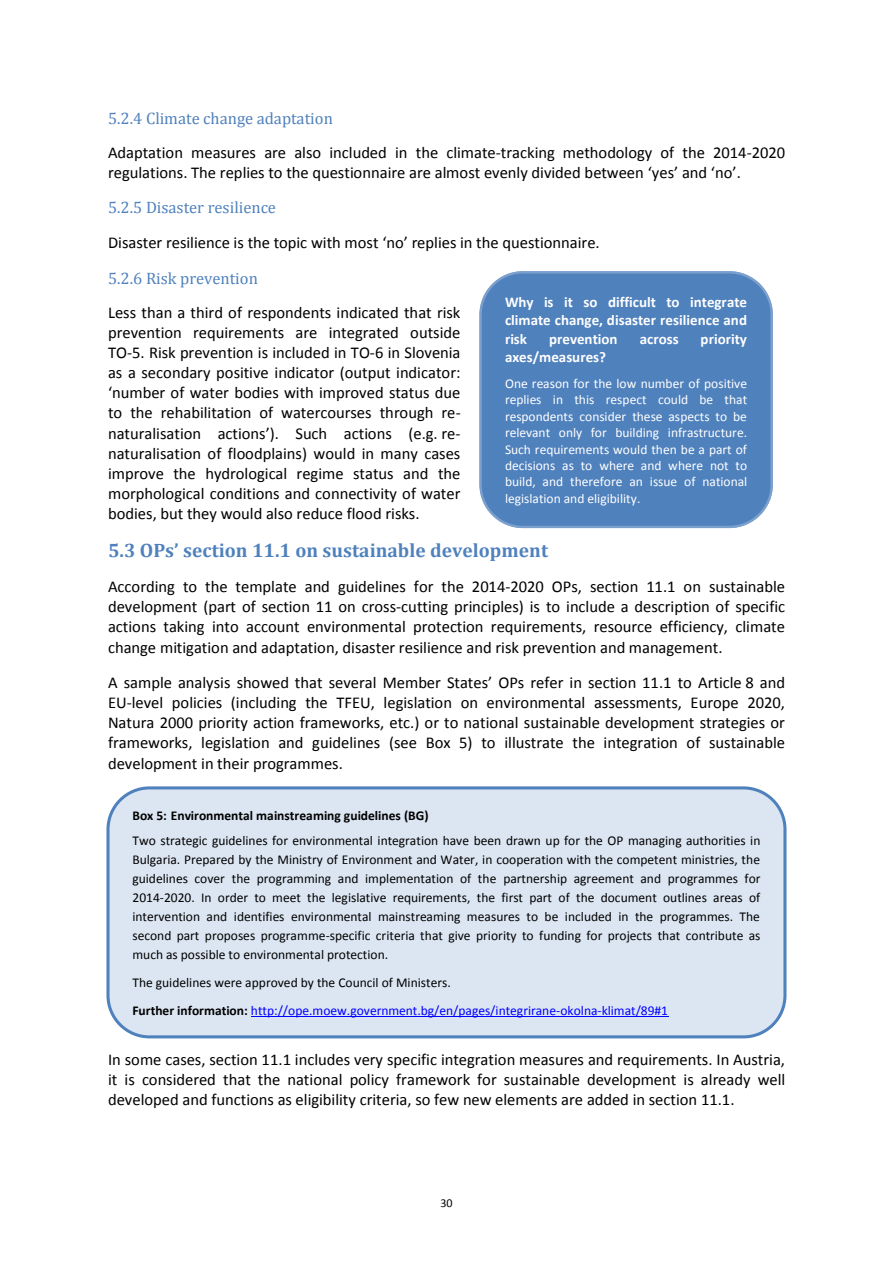
<style>
.page{position:relative;width:893px;height:1263px;background:#fff}
.page>*{position:absolute;margin:0;border:0;box-sizing:border-box;transform-origin:0 0}
.t1{font:700 19.5px "Cambria";color:#4f81bd}
.t2{font:16.5px/20.1px "Calibri";color:#000;text-align:justify}
.t3{font:16.5px "Cambria";color:#4f81bd}
.t4{font:700 15px/18.3px "Calibri";color:#fff;text-align:justify}
.t5{font:13.5px/18.9px "Calibri";color:#000;text-align:justify}
.t6{font:13.5px/16.5px "Calibri";color:#fff;text-align:justify}
.t7{font:13.5px "Calibri";color:#00f}
.t8{font:700 13.5px "Calibri";color:#000}
.t9{font:12px "Calibri";color:#000}
.s1{font-weight:700;color:#000}
</style>
<div class="page">
<div style="left:481px;top:272px;width:291px;height:255px;background:#4f81bd;border-radius:42px"></div>
<div style="left:479px;top:271px;width:294px;height:257px;border:2px solid #7ba0cd;border-radius:42px"></div>
<div style="left:108px;top:788px;width:677px;height:249px;background:#dce6f2;border-radius:41px"></div>
<div style="left:106px;top:786px;width:681px;height:252px;border:3px solid #4f81bd;border-radius:41px"></div>
<hr style="left:251px;top:1016px;width:417px;height:1px;background:#00f">
<h3 class="t3" style="left:108px;top:108px;width:226px">5.2.4 Climate change adaptation</h3>
<p class="t2" style="left:108px;top:144px;width:679px">Adaptation measures are also included in the climate-tracking methodology of the 2014-2020 regulations. The replies to the questionnaire are almost evenly divided between ‘yes’ and ‘no’.</p>
<h3 class="t3" style="left:108px;top:198px;width:169px">5.2.5 Disaster resilience</h3>
<p class="t2" style="left:108px;top:234px;width:493px">Disaster resilience is the topic with most ‘no’ replies in the questionnaire.</p>
<h3 class="t3" style="left:108px;top:268px;width:151px">5.2.6 Risk prevention</h3>
<p class="t2" style="left:108px;top:304px;width:354px">Less than a third of respondents indicated that risk prevention requirements are integrated outside TO-5. Risk prevention is included in TO-6 in Slovenia as a secondary positive indicator (output indicator: ‘number of water bodies with improved status due to the rehabilitation of watercourses through re&shy;naturalisation actions’). Such actions (e.g. re&shy;naturalisation of floodplains) would in many cases improve the hydrological regime status and the morphological conditions and connectivity of water bodies, but they would also reduce flood risks.</p>
<h2 class="t1" style="left:108px;top:539px;width:442px">5.3 OPs’ section 11.1 on sustainable development</h2>
<p class="t2" style="left:108px;top:578px;width:679px">According to the template and guidelines for the 2014-2020 OPs, section 11.1 on sustainable development (part of section 11 on cross-cutting principles) is to include a description of specific actions taking into account environmental protection requirements, resource efficiency, climate change mitigation and adaptation, disaster resilience and risk prevention and management.</p>
<p class="t2" style="left:108px;top:673px;width:679px">A sample analysis showed that several Member States’ OPs refer in section 11.1 to Article 8 and EU-level policies (including the TFEU, legislation on environmental assessments, Europe 2020, Natura 2000 priority action frameworks, etc.) or to national sustainable development strategies or frameworks, legislation and guidelines (see Box 5) to illustrate the integration of sustainable development in their programmes.</p>
<p class="t4" style="left:505px;top:294px;width:244px">Why is it so difficult to integrate climate change, disaster resilience and risk</p>
<p class="t4" style="left:549px;top:331px;width:70px">prevention</p>
<p class="t4" style="left:640px;top:331px;width:41px">across</p>
<p class="t4" style="left:701px;top:331px;width:48px">priority</p>
<p class="t4" style="left:505px;top:349px;width:103px">axes/measures?</p>
<p class="t6" style="left:505px;top:376px;width:244px">One reason for the low number of positive replies in this respect could be that respondents consider these aspects to be relevant only for building infrastructure.<br>Such requirements would then be a part of decisions as to where and where not to build, and therefore an issue of national legislation and eligibility.</p>
<p class="t8" style="left:133px;top:810px;width:298px">Box 5: Environmental mainstreaming guidelines (BG)</p>
<p class="t5" style="left:133px;top:832px;width:630px">Two strategic guidelines for environmental integration have been drawn up for the OP managing authorities in Bulgaria. Prepared by the Ministry of Environment and Water, in cooperation with the competent ministries, the guidelines cover the programming and implementation of the partnership agreement and programmes for 2014-2020. In order to meet the legislative requirements, the first part of the document outlines areas of intervention and identifies environmental mainstreaming measures to be included in the programmes. The second part proposes programme-specific criteria that give priority to funding for projects that contribute as much as possible to environmental protection.</p>
<p class="t5" style="left:133px;top:974px;width:320px">The guidelines were approved by the Council of Ministers.</p>
<p class="t7" style="left:133px;top:1005px;width:537px"><span class="s1">Further information:</span> http://ope.moew.government.bg/en/pages/integrirane-okolna-klimat/89#1</p>
<p class="t2" style="left:108px;top:1050px;width:679px">In some cases, section 11.1 includes very specific integration measures and requirements. In Austria, it is considered that the national policy framework for sustainable development is already well developed and functions as eligibility criteria, so few new elements are added in section 11.1.</p>
<p class="t9" style="left:440px;top:1198px;width:14px">30</p>
</div>
